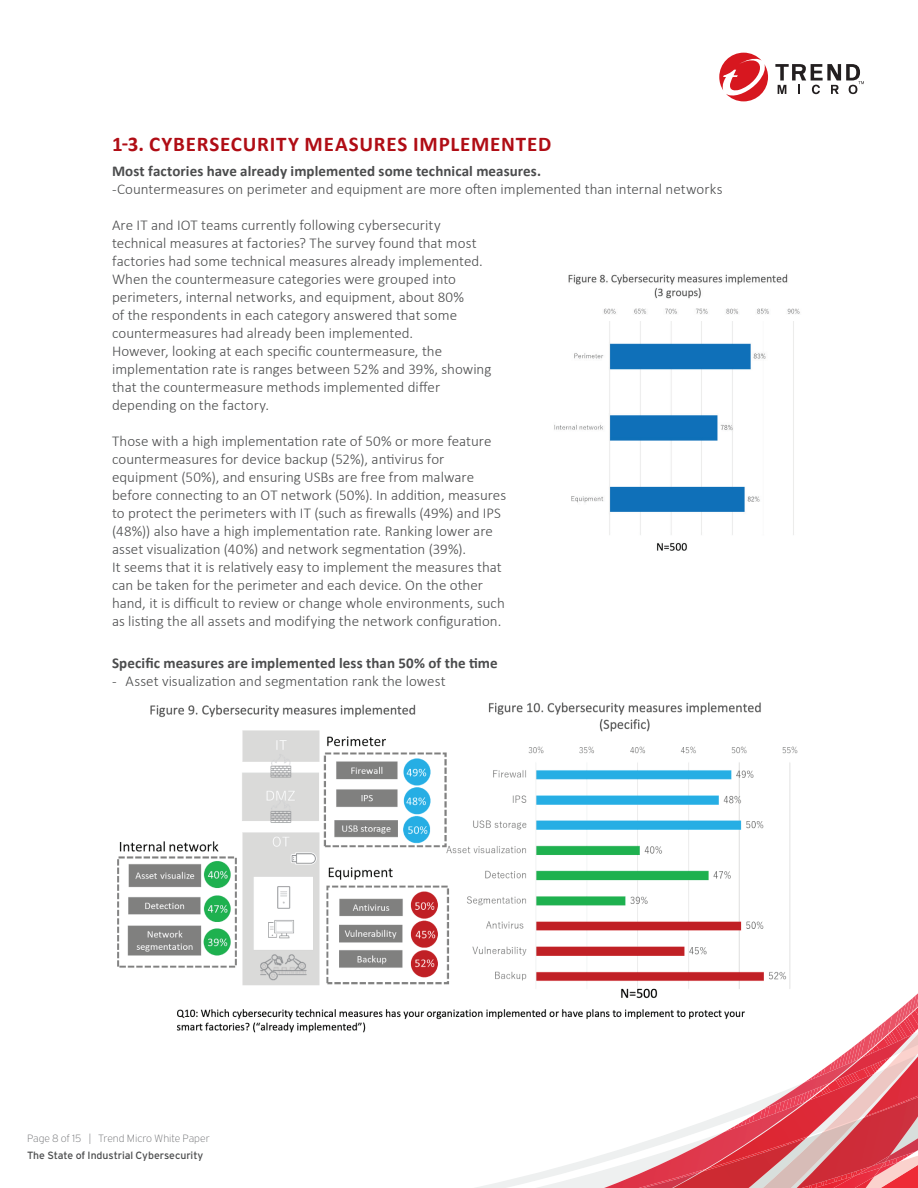
<style>
.page{position:relative;width:918px;height:1188px;background:#fff}
.page>*{position:absolute;margin:0;border:0;box-sizing:border-box;transform-origin:0 0}
.t1{font:700 21px "Calibri";letter-spacing:.035em;color:#b00d15}
.t2{font:300 15px/18px "Calibri";color:#4b4c4d}
.t3{font:700 15px "Calibri";letter-spacing:.005em;color:#4b4c4d}
.t4{font:10.5px "Interstate";letter-spacing:-.005em;color:#4b4c4d}
.t5{font:200 10.5px "Interstate";letter-spacing:-.01em;color:#6c6d70}
</style>
<div class="page">
<svg style="left:476px;top:993px;width:442px;height:195px"></svg>
<img style="left:874px;top:1162px;width:25px;height:15px">
<img style="left:809px;top:1168px;width:72px;height:20px">
<svg style="left:775px;top:64px;width:89px;height:30px"></svg>
<svg style="left:719px;top:53px;width:49px;height:48px"></svg>
<img style="left:554px;top:274px;width:246px;height:277px">
<img style="left:117px;top:702px;width:684px;height:334px">
<h1 class="t1" style="left:112px;top:130px;width:441px">1-3. CYBERSECURITY MEASURES IMPLEMENTED</h1>
<p class="t3" style="left:112px;top:161px;width:431px">Most factories have already implemented some technical measures.</p>
<p class="t2" style="left:112px;top:180px;width:612px">-Countermeasures on perimeter and equipment are more often implemented than internal networks</p>
<p class="t2" style="left:112px;top:216px;width:381px">Are IT and IOT teams currently following cybersecurity technical measures at factories? The survey found that most factories had some technical measures already implemented.<br>When the countermeasure categories were grouped into perimeters, internal networks, and equipment, about 80%<br>of the respondents in each category answered that some countermeasures had already been implemented.<br>However, looking at each specific countermeasure, the implementation rate is ranges between 52% and 39%, showing that the countermeasure methods implemented differ depending on the factory.</p>
<p class="t2" style="left:112px;top:432px;width:396px">Those with a high implementation rate of 50% or more feature countermeasures for device backup (52%), antivirus for equipment (50%), and ensuring USBs are free from malware before connecting to an OT network (50%). In addition, measures to protect the perimeters with IT (such as firewalls (49%) and IPS (48%)) also have a high implementation rate. Ranking lower are asset visualization (40%) and network segmentation (39%).<br>It seems that it is relatively easy to implement the measures that can be taken for the perimeter and each device. On the other hand, it is difficult to review or change whole environments, such as listing the all assets and modifying the network configuration.</p>
<p class="t3" style="left:112px;top:653px;width:387px">Specific measures are implemented less than 50% of the time</p>
<p class="t2" style="left:112px;top:672px;width:335px">- Asset visualization and segmentation rank the lowest</p>
<p class="t5" style="left:27px;top:1132px;width:184px">Page 8 of 15 | Trend Micro White Paper</p>
<p class="t4" style="left:27px;top:1149px;width:178px">The State of Industrial Cybersecurity</p>
</div>
